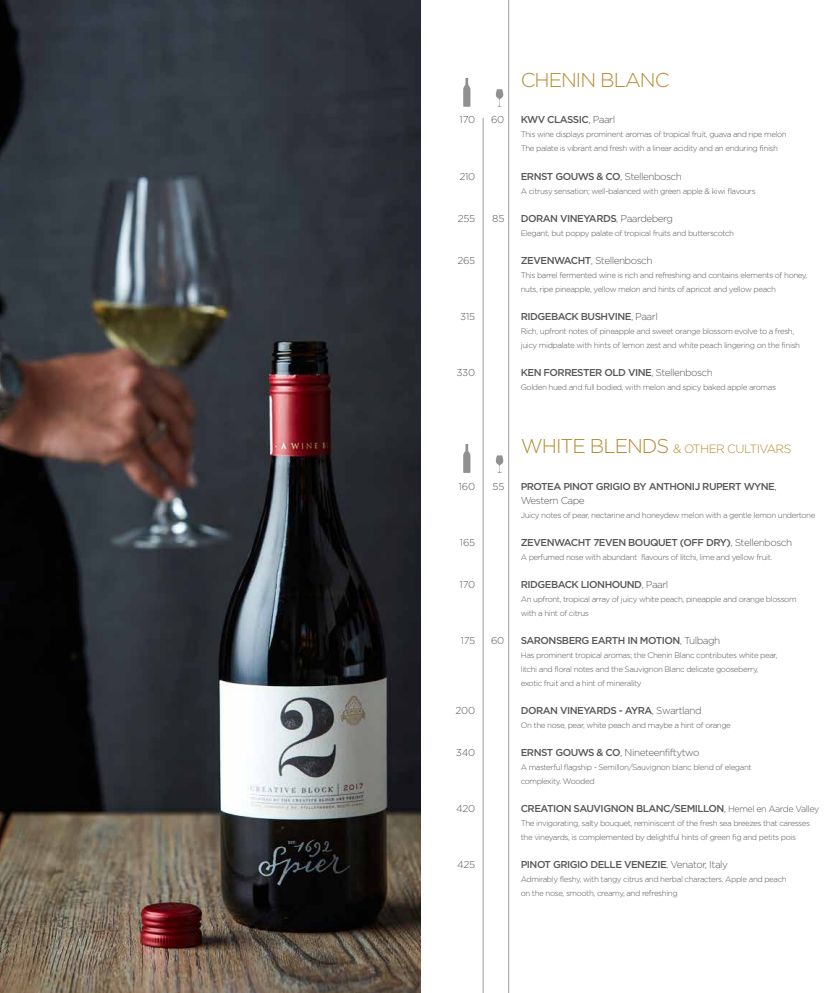
<style>
.page{position:relative;width:840px;height:993px;background:#fff}
.page>*{position:absolute;margin:0;border:0;box-sizing:border-box;transform-origin:0 0}
.t1{font:300 20px "Gotham";letter-spacing:-.05em;color:#b78b2f}
.t2{font:300 12px "Gotham";letter-spacing:-.05em;color:#b78b2f}
.t3{font:500 10px/14px "Gotham";letter-spacing:-.05em;color:#575756}
.t4{font:300 10px "Gotham";letter-spacing:-.05em;color:#575756}
.t5{font:300 9px "Gotham";letter-spacing:-.05em;color:#575756}
.t6{font:300 8px/14px "Gotham";letter-spacing:-.05em;color:#575756}
.s1{font-weight:300}
.s2{font-weight:500}
.s3{font-size:20px}
.s4{font-weight:500;font-size:10px}
.s5{font-size:10px}
</style>
<div class="page">
<img style="left:0;top:0;width:420px;height:992px">
<hr style="left:508px;top:0;width:1px;height:992px;background:#9d9d9c">
<hr style="left:482px;top:118px;width:1px;height:874px;background:#9d9d9c">
<svg style="left:463px;top:78px;width:7px;height:29px"></svg>
<svg style="left:495px;top:89px;width:9px;height:18px"></svg>
<svg style="left:463px;top:444px;width:7px;height:28px"></svg>
<svg style="left:495px;top:455px;width:9px;height:17px"></svg>
<p class="t4" style="left:459px;top:114px;width:17px">170</p>
<p class="t4" style="left:459px;top:170px;width:17px">210</p>
<p class="t4" style="left:457px;top:212px;width:19px">255</p>
<p class="t4" style="left:457px;top:254px;width:19px">265</p>
<p class="t4" style="left:460px;top:310px;width:17px">315</p>
<p class="t4" style="left:456px;top:366px;width:20px">330</p>
<p class="t4" style="left:491px;top:114px;width:15px">60</p>
<p class="t4" style="left:492px;top:212px;width:14px">85</p>
<h1 class="t1" style="left:520px;top:69px;width:150px">CHENIN BLANC</h1>
<p class="t3" style="left:520px;top:113px;width:96px">KWV CLASSIC<span class="s1">, Paarl</span></p>
<p class="t6" style="left:520px;top:127px;width:267px">This wine displays prominent aromas of tropical fruit, guava and ripe melon<br>The palate is vibrant and fresh with a linear acidity and an enduring finish</p>
<p class="t3" style="left:520px;top:169px;width:163px">ERNST GOUWS &amp; CO<span class="s1">, Stellenbosch</span></p>
<p class="t6" style="left:520px;top:183px;width:236px">A citrusy sensation; well-balanced with green apple &amp; kiwi flavours</p>
<p class="t3" style="left:520px;top:211px;width:154px">DORAN VINEYARDS<span class="s1">, Paardeberg</span></p>
<p class="t6" style="left:520px;top:225px;width:215px">Elegant, but poppy palate of tropical fruits and butterscotch</p>
<p class="t4" style="left:520px;top:254px;width:133px"><span class="s2">ZEVENWACHT</span>, Stellenbosch</p>
<p class="t6" style="left:520px;top:267px;width:288px">This barrel fermented wine is rich and refreshing and contains elements of honey, nuts, ripe pineapple, yellow melon and hints of apricot and yellow peach</p>
<p class="t3" style="left:520px;top:309px;width:138px">RIDGEBACK BUSHVINE<span class="s1">, Paarl</span></p>
<p class="t6" style="left:520px;top:323px;width:281px">Rich, upfront notes of pineapple and sweet orange blossom evolve to a fresh, juicy midpalate with hints of lemon zest and white peach lingering on the finish</p>
<p class="t3" style="left:520px;top:365px;width:194px">KEN FORRESTER OLD VINE<span class="s1">, Stellenbosch</span></p>
<p class="t6" style="left:520px;top:379px;width:256px">Golden hued and full bodied, with melon and spicy baked apple aromas</p>
<p class="t4" style="left:458px;top:480px;width:18px">160</p>
<p class="t4" style="left:492px;top:480px;width:13px">55</p>
<p class="t4" style="left:459px;top:536px;width:17px">165</p>
<p class="t4" style="left:459px;top:578px;width:17px">170</p>
<p class="t4" style="left:460px;top:634px;width:16px">175</p>
<p class="t4" style="left:491px;top:634px;width:15px">60</p>
<p class="t4" style="left:455px;top:704px;width:21px">200</p>
<p class="t4" style="left:455px;top:746px;width:21px">340</p>
<p class="t4" style="left:456px;top:802px;width:21px">420</p>
<p class="t4" style="left:457px;top:858px;width:20px">425</p>
<h2 class="t2" style="left:520px;top:442px;width:272px"><span class="s3">WHITE BLENDS</span> &amp; OTHER CU LTIVARS</h2>
<p class="t3" style="left:520px;top:479px;width:257px">PROTEA PINOT GRIGIO BY ANTHONIJ RUPERT WYNE<span class="s1">,<br>Western Cape</span></p>
<p class="t6" style="left:520px;top:507px;width:296px">Juicy notes of pear, nectarine and honeydew melon with a gentle lemon undertone</p>
<p class="t3" style="left:520px;top:535px;width:171px">ZEVENWACHT 7EVEN BOUQUET (OFF</p>
<p class="t4" style="left:705px;top:536px;width:87px"><span class="s2">DRY)</span>, Stellenbosch</p>
<p class="t6" style="left:520px;top:549px;width:253px">A perfumed nose with abundant flavours of litchi, lime and yellow fruit.</p>
<p class="t3" style="left:520px;top:577px;width:149px">RIDGEBACK LIONHOUND<span class="s1">, Paarl</span></p>
<p class="t6" style="left:520px;top:591px;width:277px">An upfront, tropical array of juicy white peach, pineapple and orange blossom with a hint of citrus</p>
<p class="t3" style="left:520px;top:633px;width:201px">SARONSBERG EARTH IN MOTION<span class="s1">, Tulbagh</span></p>
<p class="t6" style="left:520px;top:647px;width:258px">Has prominent tropical aromas; the Chenin Blanc contributes white pear, litchi and floral notes and the Sauvignon Blanc delicate gooseberry, exotic fruit and a hint of minerality</p>
<p class="t3" style="left:520px;top:703px;width:182px">DORAN VINEYARDS - AYRA<span class="s1">, Swartland</span></p>
<p class="t6" style="left:520px;top:717px;width:211px">On the nose, pear, white peach and maybe a hint of orange</p>
<p class="t4" style="left:520px;top:746px;width:180px"><span class="s2">ERNST GOUWS &amp; CO</span>, Nineteenfiftytwo</p>
<p class="t6" style="left:520px;top:759px;width:232px">A masterful flagship - Semillon/Sauvignon blanc blend of elegant complexity. Wooded</p>
<p class="t3" style="left:520px;top:801px;width:184px">CREATION SAUVIGNON BLANC/SEMILLO</p>
<p class="t5" style="left:716px;top:803px;width:104px"><span class="s4">N</span><span class="s5">,</span> Hemel en Aarde Valley</p>
<p class="t6" style="left:520px;top:815px;width:290px">The invigorating, salty bouquet, reminiscent of the fresh sea breezes that caresses the vineyards, is complemented by delightful hints of green fig and petits pois</p>
<p class="t3" style="left:520px;top:857px;width:209px">PINOT GRIGIO DELLE VENEZIE<span class="s1">, Venator, Italy</span></p>
<p class="t6" style="left:520px;top:871px;width:267px">Admirably fleshy, with tangy citrus and herbal characters. Apple and peach on the nose, smooth, creamy, and refreshing</p>
</div>
